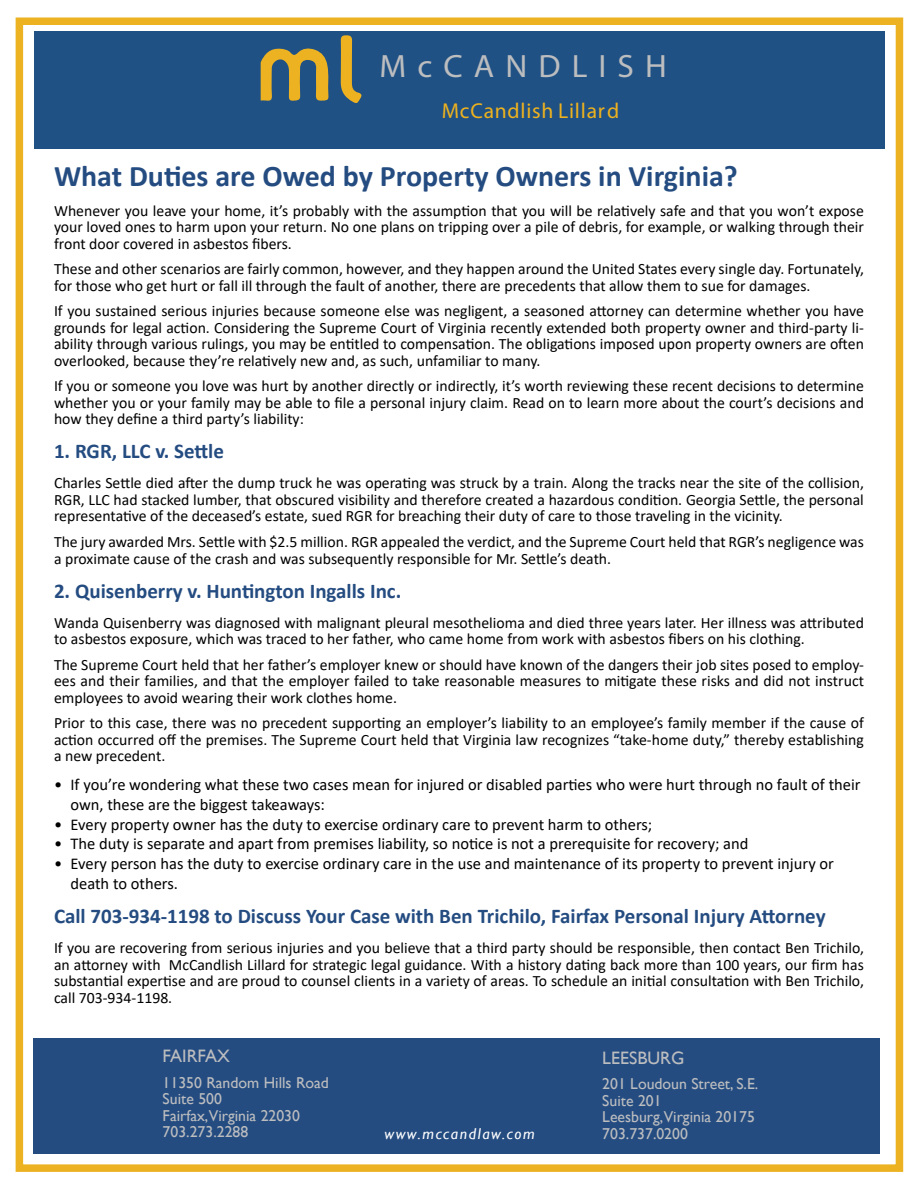
<style>
.page{position:relative;width:918px;height:1188px;background:#fff}
.page>*{position:absolute;margin:0;border:0;box-sizing:border-box;transform-origin:0 0}
.t1{font:32.4px "Myriad Pro";letter-spacing:.33em;color:#bcbdbf}
.t2{font:700 30px "Calibri";color:#244c81}
.t3{font:21.6px "Myriad Pro";letter-spacing:.035em;color:#eeb21e}
.t4{font:700 21px "Calibri";color:#244c81}
.t5{font:18px "Gill Sans";color:#bcbdbf}
.t6{font:16.5px/19.8px "Calibri";color:#000}
.t7{font:15.75px/16.5px "Calibri";color:#000;text-align:justify}
.t8{font:15.75px/16.5px "Gill Sans";color:#bcbdbf}
.t9{font:italic 15.75px "Gill Sans";letter-spacing:.1em;color:#fff}
</style>
<div class="page">
<div style="left:34px;top:31px;width:851px;height:117px;background:#1f5184"></div>
<svg style="left:261px;top:48px;width:68px;height:53px"></svg>
<svg style="left:341px;top:35px;width:21px;height:68px"></svg>
<div style="left:16px;top:18px;width:887px;height:1154px;border:8px solid #ecb222"></div>
<div style="left:34px;top:1038px;width:846px;height:116px;background:#244c81"></div>
<h1 class="t1" style="left:380px;top:46px;width:289px">McCANDLISH</h1>
<h3 class="t3" style="left:442px;top:98px;width:179px">McCandlish Lillard</h3>
<h2 class="t2" style="left:54px;top:155px;width:685px">What Duties are Owed by Property Owners in Virginia?</h2>
<p class="t7" style="left:54px;top:202px;width:811px">Whenever you leave your home, it’s probably with the assumption that you will be relatively safe and that you won’t expose your loved ones to harm upon your return. No one plans on tripping over a pile of debris, for example, or walking through their front door covered in asbestos fibers.</p>
<p class="t7" style="left:54px;top:260px;width:812px">These and other scenarios are fairly common, however, and they happen around the United States every single day. Fortunately, for those who get hurt or fall ill through the fault of another, there are precedents that allow them to sue for damages.</p>
<p class="t7" style="left:54px;top:302px;width:812px">If you sustained serious injuries because someone else was negligent, a seasoned attorney can determine whether you have grounds for legal action. Considering the Supreme Court of Virginia recently extended both property owner and third-party li&shy;ability through various rulings, you may be entitled to compensation. The obligations imposed upon property owners are often overlooked, because they’re relatively new and, as such, unfamiliar to many.</p>
<p class="t7" style="left:54px;top:377px;width:811px">If you or someone you love was hurt by another directly or indirectly, it’s worth reviewing these recent decisions to determine whether you or your family may be able to file a personal injury claim. Read on to learn more about the court’s decisions and how they define a third party’s liability:</p>
<h3 class="t4" style="left:54px;top:437px;width:172px">1. RGR, LLC v. Settle</h3>
<p class="t7" style="left:54px;top:475px;width:811px">Charles Settle died after the dump truck he was operating was struck by a train. Along the tracks near the site of the collision, RGR, LLC had stacked lumber, that obscured visibility and therefore created a hazardous condition. Georgia Settle, the personal representative of the deceased’s estate, sued RGR for breaching their duty of care to those traveling in the vicinity.</p>
<p class="t7" style="left:54px;top:533px;width:811px">The jury awarded Mrs. Settle with $2.5 million. RGR appealed the verdict, and the Supreme Court held that RGR’s negligence was a proximate cause of the crash and was subsequently responsible for Mr. Settle’s death.</p>
<h3 class="t4" style="left:54px;top:576px;width:349px">2. Quisenberry v. Huntington Ingalls Inc.</h3>
<p class="t7" style="left:54px;top:614px;width:811px">Wanda Quisenberry was diagnosed with malignant pleural mesothelioma and died three years later. Her illness was attributed to asbestos exposure, which was traced to her father, who came home from work with asbestos fibers on his clothing.</p>
<p class="t7" style="left:54px;top:656px;width:811px">The Supreme Court held that her father’s employer knew or should have known of the dangers their job sites posed to employ&shy;ees and their families, and that the employer failed to take reasonable measures to mitigate these risks and did not instruct employees to avoid wearing their work clothes home.</p>
<p class="t7" style="left:54px;top:714px;width:811px">Prior to this case, there was no precedent supporting an employer’s liability to an employee’s family member if the cause of action occurred off the premises. The Supreme Court held that Virginia law recognizes “take-home duty,” thereby establishing a new precedent.</p>
<p class="t6" style="left:70px;top:774px;width:792px">If you’re wondering what these two cases mean for injured or disabled parties who were hurt through no fault of their own, these are the biggest takeaways:<br>Every property owner has the duty to exercise ordinary care to prevent harm to others;<br>The duty is separate and apart from premises liability, so notice is not a prerequisite for recovery; and<br>Every person has the duty to exercise ordinary care in the use and maintenance of its property to prevent injury or death to others.</p>
<h3 class="t4" style="left:54px;top:901px;width:773px">Call 703-934-1198 to Discuss Your Case with Ben Trichilo, Fairfax Personal Injury Attorney</h3>
<p class="t7" style="left:54px;top:939px;width:812px">If you are recovering from serious injuries and you believe that a third party should be responsible, then contact Ben Trichilo, an attorney with McCandlish Lillard for strategic legal guidance. With a history dating back more than 100 years, our firm has substantial expertise and are proud to counsel clients in a variety of areas. To schedule an initial consultation with Ben Trichilo, call 703-934-1198.</p>
<p class="t6" style="left:54px;top:774px;width:10px">•</p>
<p class="t6" style="left:54px;top:814px;width:10px;text-align:justify">• • •</p>
<p class="t5" style="left:163px;top:1046px;width:69px">FAIRFAX</p>
<p class="t8" style="left:163px;top:1074px;width:168px">11350 Random Hills Road<br>Suite 500<br>Fairfax,Virginia 22030<br>703.273.2288</p>
<p class="t5" style="left:602px;top:1047px;width:84px">LEESBURG</p>
<p class="t8" style="left:602px;top:1076px;width:158px">201 Loudoun Street, S.E.<br>Suite 201<br>Leesburg,Virginia 20175</p>
<p class="t9" style="left:384px;top:1124px;width:152px">www.mccandlaw.com</p>
<p class="t8" style="left:602px;top:1125px;width:87px">703.737.0200</p>
</div>
